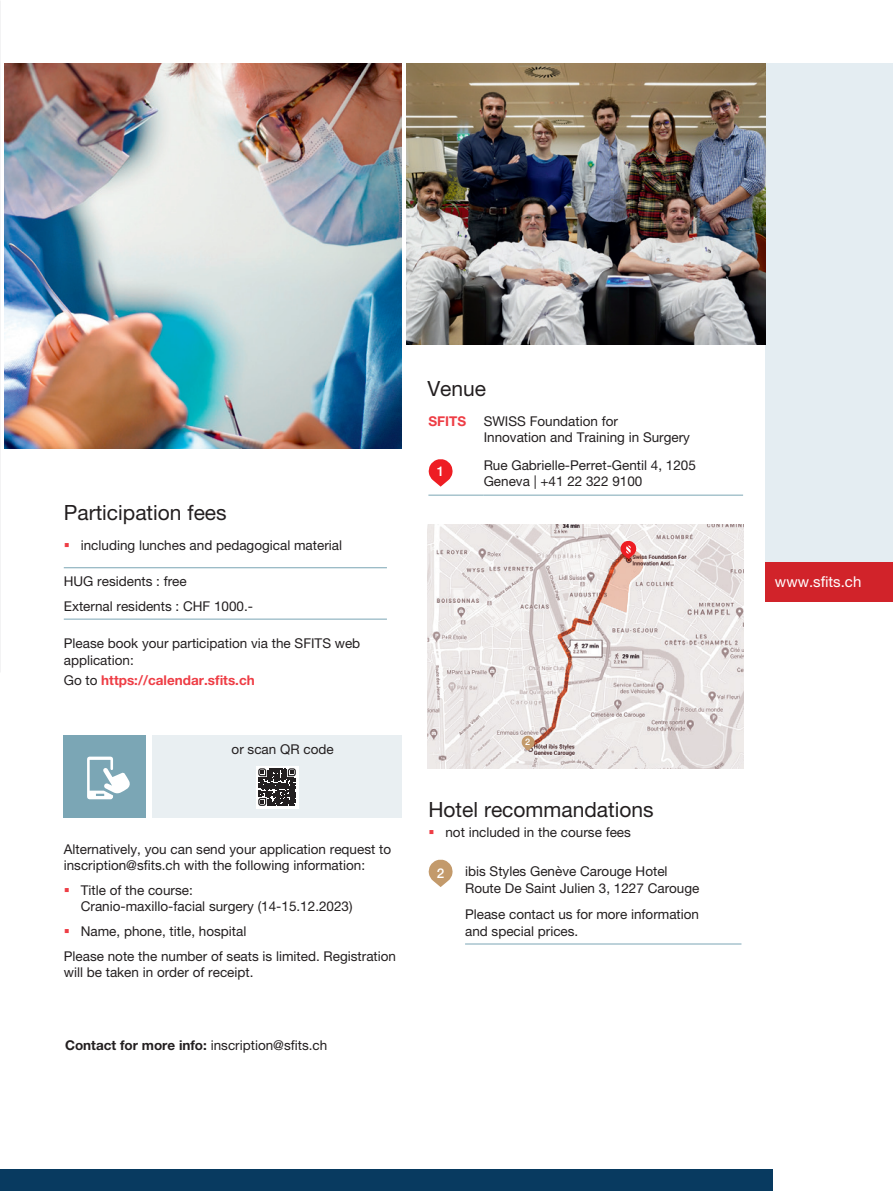
<style>
.page{position:relative;width:893px;height:1191px;background:#fff}
.page>*{position:absolute;margin:0;border:0;box-sizing:border-box;transform-origin:0 0}
.t1{font:21px "Helvetica Neue LT Pro";color:#231f20}
.t2{font:15px "Helvetica Neue LT Pro";color:#fff}
.t3{font:13.5px/16.2px "Helvetica Neue LT Pro";color:#231f20}
.t4{font:700 13.5px "Helvetica Neue LT Pro";color:#ee3d45}
.t5{font:500 13.5px "Helvetica Neue LT Pro";color:#fff}
.t6{font:500 9px "Helvetica Neue LT Pro";color:#fff}
.s1{font-weight:400;color:#231f20}
.s2{font-weight:700}
</style>
<div class="page">
<img style="left:0;top:0;width:1px;height:672px">
<div style="left:765px;top:64px;width:128px;height:498px;background:#e4edf2"></div>
<img style="left:406px;top:64px;width:359px;height:280px">
<img style="left:4px;top:64px;width:398px;height:384px">
<div style="left:765px;top:562px;width:128px;height:39px;background:#d1232a"></div>
<hr style="left:465px;top:943px;width:276px;height:1px;background:#7ba6b5">
<svg style="left:428px;top:859px;width:25px;height:28px"></svg>
<div style="left:0;top:1169px;width:772px;height:22px;background:#083a60"></div>
<hr style="left:428px;top:495px;width:56px;height:1px;background:#7ba6b5">
<hr style="left:484px;top:495px;width:259px;height:1px;background:#7ba6b5">
<svg style="left:428px;top:459px;width:25px;height:27px"></svg>
<img style="left:427px;top:524px;width:316px;height:244px">
<svg style="left:598px;top:541px;width:45px;height:71px;background:#e4beb5"></svg>
<svg style="left:521px;top:735px;width:14px;height:15px"></svg>
<hr style="left:64px;top:567px;width:323px;height:1px;background:#7ba6b5">
<hr style="left:64px;top:619px;width:323px;height:1px;background:#7ba6b5">
<div style="left:152px;top:736px;width:250px;height:82px;background:#e9eff2"></div>
<div style="left:256px;top:766px;width:42px;height:42px;background:#fff"></div>
<svg style="left:258px;top:768px;width:38px;height:38px"></svg>
<div style="left:64px;top:736px;width:82px;height:82px;background:#7ba6b5"></div>
<svg style="left:87px;top:756px;width:43px;height:43px"></svg>
<h1 class="t1" style="left:64px;top:500px;width:164px">Participation fees</h1>
<p class="t3" style="left:81px;top:537px;width:263px">including lunches and pedagogical material</p>
<p class="t3" style="left:64px;top:568px;width:191px;line-height:24.8px">HUG residents : free<br>External residents : CHF 1000.-</p>
<p class="t3" style="left:64px;top:635px;width:298px">Please book your participation via the SFITS web application:</p>
<p class="t4" style="left:64px;top:672px;width:193px"><span class="s1">Go to</span> https://calendar.sfits.ch</p>
<p class="t3" style="left:232px;top:740px;width:104px">or scan QR code</p>
<p class="t3" style="left:64px;top:841px;width:329px">Alternatively, you can send your application request to inscription@sfits.ch with the following information:</p>
<p class="t3" style="left:81px;top:882px;width:273px">Title of the course:<br>Cranio-maxillo-facial surgery (14-15.12.2023)</p>
<p class="t3" style="left:64px;top:918px;width:334px;line-height:24.8px;text-indent:17px">Name, phone, title, hospital<br>Please note the number of seats is limited. Registration</p>
<p class="t3" style="left:64px;top:963px;width:191px">will be taken in order of receipt.</p>
<p class="t3" style="left:65px;top:1037px;width:264px"><span class="s2">Contact for more info:</span> inscription@sfits.ch</p>
<h1 class="t1" style="left:427px;top:376px;width:60px">Venue</h1>
<p class="t4" style="left:428px;top:412px;width:39px">SFITS</p>
<p class="t3" style="left:484px;top:412px;width:208px">SWISS Foundation for<br>Innovation and Training in Surgery</p>
<p class="t5" style="left:437px;top:463px;width:9px">1</p>
<p class="t3" style="left:484px;top:456px;width:214px">Rue Gabrielle-Perret-Gentil 4, 1205<br>Geneva | +41 22 322 9100</p>
<p class="t6" style="left:525px;top:737px;width:7px">2</p>
<h1 class="t1" style="left:428px;top:796px;width:227px">Hotel recommandations</h1>
<p class="t3" style="left:445px;top:824px;width:187px">not included in the course fees</p>
<p class="t3" style="left:465px;top:863px;width:236px">ibis Styles Genève Carouge Hotel<br>Route De Saint Julien 3, 1227 Carouge</p>
<p class="t3" style="left:465px;top:906px;width:236px">Please contact us for more information and special prices.</p>
<p class="t5" style="left:437px;top:864px;width:9px">2</p>
<p class="t2" style="left:775px;top:572px;width:88px">www.sfits.ch</p>
</div>
